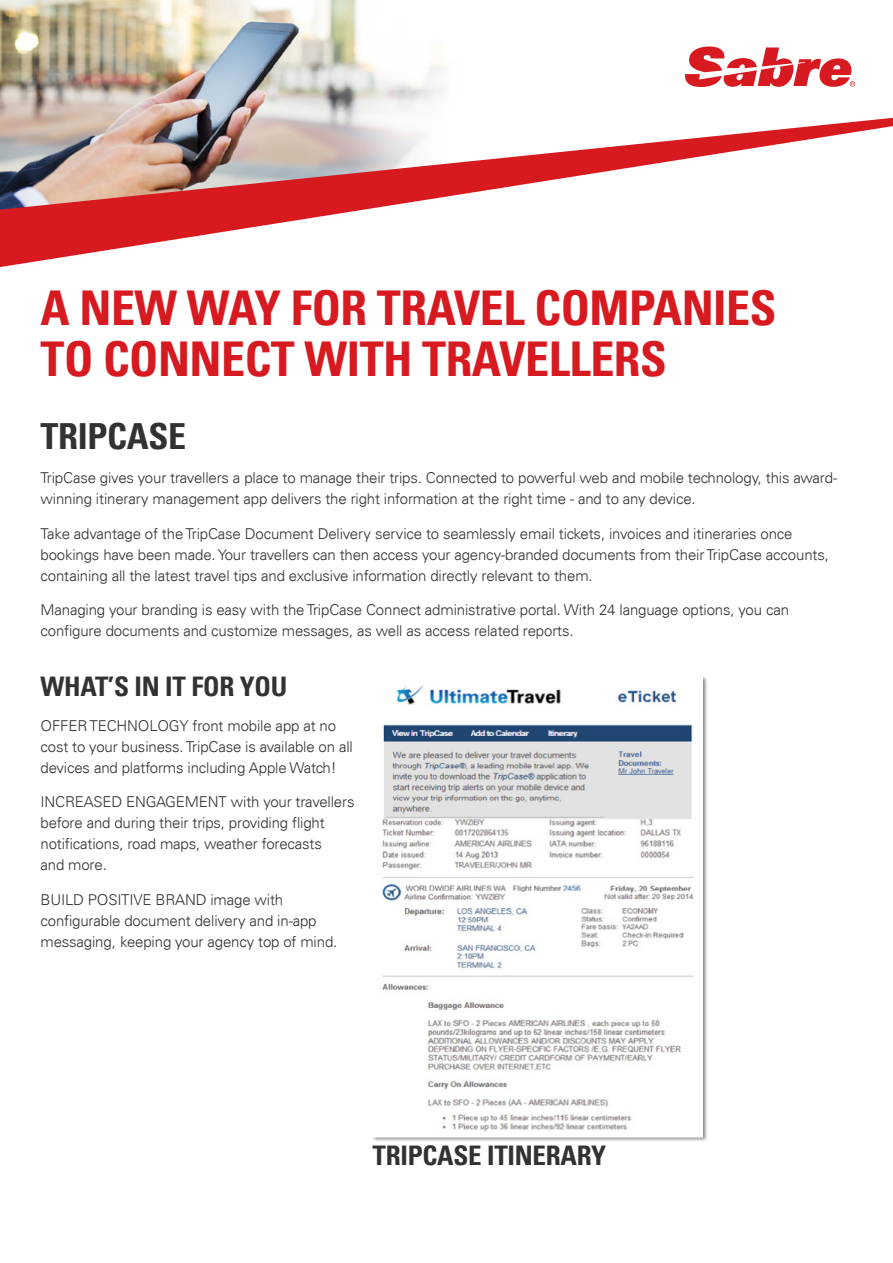
<style>
.page{position:relative;width:893px;height:1263px;background:#fff}
.page>*{position:absolute;margin:0;border:0;box-sizing:border-box;transform-origin:0 0}
.t1{font:700 condensed 48px/51px "Univers LT";letter-spacing:-.01em;color:#d71920}
.t2{font:700 condensed 36px "Univers LT";letter-spacing:-.01em;color:#333232}
.t3{font:700 condensed 27px "Univers LT";letter-spacing:-.01em;color:#333232}
.t4{font:300 15px/21px "Univers LT";letter-spacing:-.01em;color:#333232}
</style>
<div class="page">
<img style="left:0;top:0;width:893px;height:118px">
<svg style="left:684px;top:46px;width:171px;height:41px"></svg>
<div style="left:371px;top:676px;width:336px;height:466px;background:#000;opacity:.5"></div>
<img style="left:372px;top:677px;width:331px;height:460px">
<svg style="left:0;top:118px;width:893px;height:149px"></svg>
<h1 class="t1" style="left:40px;top:282px;width:737px">A NEW WAY FOR TRAVEL COMPANIES<br>TO CONNECT WITH TRAVELLERS</h1>
<h2 class="t2" style="left:40px;top:414px;width:147px">TRIPCASE</h2>
<p class="t4" style="left:40px;top:467px;width:798px">TripCase gives your travellers a place to manage their trips. Connected to powerful web and mobile technology, this award&shy;winning itinerary management app delivers the right information at the right time - and to any device.</p>
<p class="t4" style="left:40px;top:523px;width:790px">Take advantage of the TripCase Document Delivery service to seamlessly email tickets, invoices and itineraries once bookings have been made. Your travellers can then access your agency-branded documents from their TripCase accounts, containing all the latest travel tips and exclusive information directly relevant to them.</p>
<p class="t4" style="left:40px;top:599px;width:750px">Managing your branding is easy with the TripCase Connect administrative portal. With 24 language options, you can configure documents and customize messages, as well as access related reports.</p>
<h3 class="t3" style="left:40px;top:670px;width:248px">WHAT’S IN IT FOR YOU</h3>
<p class="t4" style="left:40px;top:715px;width:314px">OFFER TECHNOLOGY front mobile app at no cost to your business. TripCase is available on all devices and platforms including Apple Watch!</p>
<p class="t4" style="left:40px;top:791px;width:315px">INCREASED ENGAGEMENT with your travellers before and during their trips, providing flight notifications, road maps, weather forecasts<br>and more.</p>
<p class="t4" style="left:40px;top:889px;width:298px">BUILD POSITIVE BRAND image with configurable document delivery and in-app messaging, keeping your agency top of mind.</p>
<h3 class="t3" style="left:372px;top:1139px;width:235px">TRIPCASE ITINERARY</h3>
</div>
